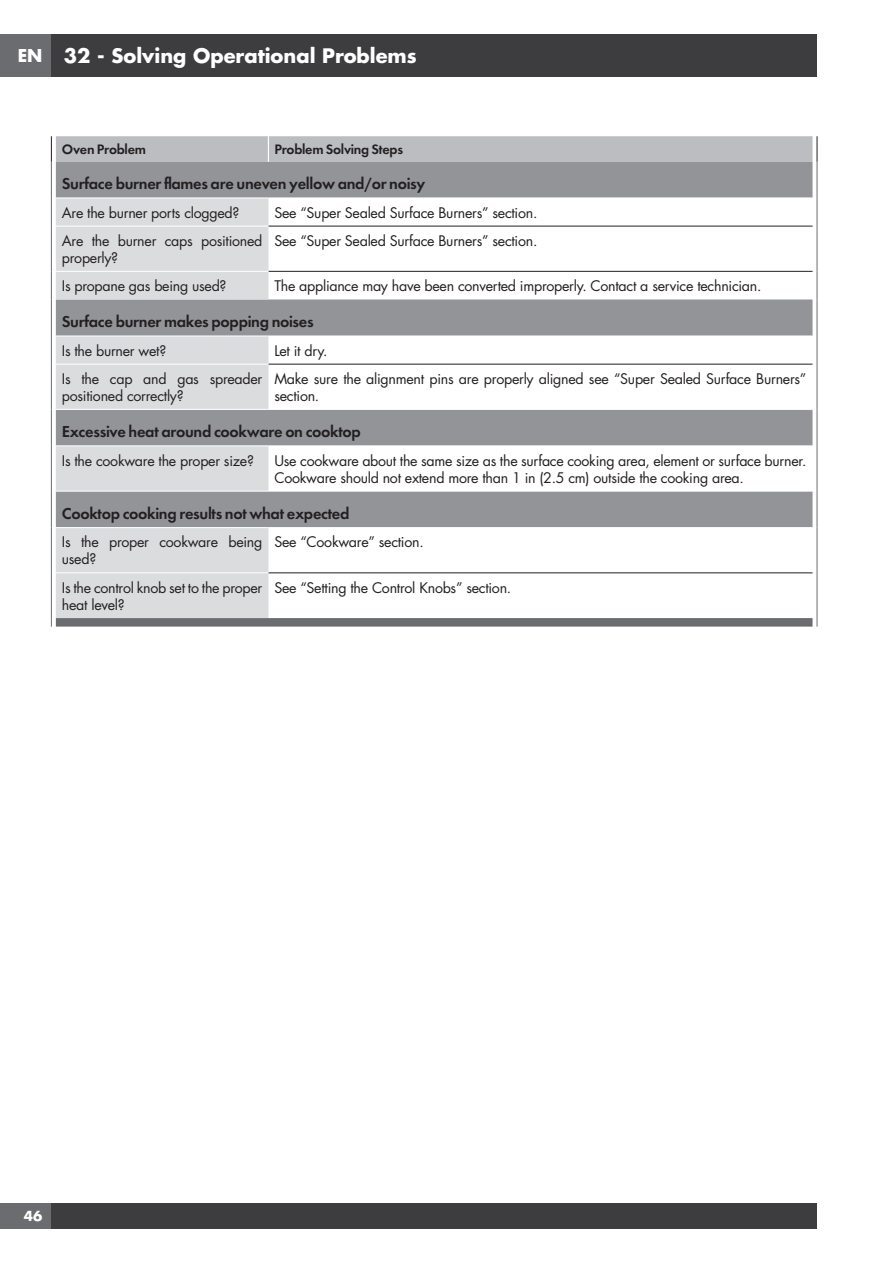
<style>
.page{position:relative;width:893px;height:1263px;background:#fff}
.page>*{position:absolute;margin:0;border:0;box-sizing:border-box;transform-origin:0 0}
.t1{font:700 19.5px "Futura";color:#fff}
.t2{font:700 17.25px "Futura";color:#fff}
.t3{font:16.5px "Futura Dem Bld";letter-spacing:-.02em;color:#231f20}
.t4{font:14.25px/17.1px "Futura";letter-spacing:-.02em;color:#231f20}
.t5{font:14.25px "Futura Dem Bld";letter-spacing:-.02em;color:#231f20}
.t6{font:700 13.5px "Futura";color:#fff}
</style>
<div class="page">
<div style="left:0;top:34px;width:51px;height:43px;background:#6b6c6f"></div>
<div style="left:51px;top:34px;width:765px;height:43px;background:#3d3c3e"></div>
<div style="left:0;top:1203px;width:51px;height:26px;background:#6b6c6f"></div>
<div style="left:51px;top:1203px;width:765px;height:26px;background:#3d3c3e"></div>
<svg style="left:56px;top:162px;width:756px;height:365px"></svg>
<svg style="left:56px;top:199px;width:212px;height:419px;background:#c8c9cb"></svg>
<hr style="left:51px;top:162px;width:1px;height:36px;background:#6b6c6f">
<hr style="left:817px;top:162px;width:1px;height:36px;background:#6b6c6f">
<svg style="left:51px;top:198px;width:1px;height:28px"></svg>
<svg style="left:817px;top:198px;width:1px;height:28px"></svg>
<hr style="left:51px;top:226px;width:1px;height:45px;background:#6b6c6f">
<hr style="left:817px;top:226px;width:1px;height:45px;background:#6b6c6f">
<svg style="left:51px;top:271px;width:1px;height:28px"></svg>
<svg style="left:817px;top:271px;width:1px;height:28px"></svg>
<hr style="left:51px;top:299px;width:1px;height:37px;background:#6b6c6f">
<hr style="left:817px;top:299px;width:1px;height:37px;background:#6b6c6f">
<svg style="left:51px;top:336px;width:1px;height:28px"></svg>
<svg style="left:817px;top:336px;width:1px;height:28px"></svg>
<hr style="left:51px;top:364px;width:1px;height:45px;background:#6b6c6f">
<hr style="left:817px;top:364px;width:1px;height:45px;background:#6b6c6f">
<hr style="left:51px;top:409px;width:1px;height:37px;background:#6b6c6f">
<hr style="left:817px;top:409px;width:1px;height:37px;background:#6b6c6f">
<hr style="left:51px;top:446px;width:1px;height:45px;background:#6b6c6f">
<hr style="left:817px;top:446px;width:1px;height:45px;background:#6b6c6f">
<hr style="left:51px;top:491px;width:1px;height:37px;background:#6b6c6f">
<hr style="left:817px;top:491px;width:1px;height:37px;background:#6b6c6f">
<hr style="left:51px;top:528px;width:1px;height:45px;background:#6b6c6f">
<hr style="left:817px;top:528px;width:1px;height:45px;background:#6b6c6f">
<hr style="left:51px;top:573px;width:1px;height:45px;background:#6b6c6f">
<hr style="left:817px;top:573px;width:1px;height:45px;background:#6b6c6f">
<svg style="left:51px;top:618px;width:767px;height:9px;background:#747578"></svg>
<hr style="left:268px;top:226px;width:544px;height:1px;background:#231f20">
<hr style="left:268px;top:271px;width:544px;height:1px;background:#231f20">
<hr style="left:268px;top:364px;width:544px;height:1px;background:#231f20">
<hr style="left:268px;top:573px;width:544px;height:1px;background:#231f20">
<div style="left:51px;top:136px;width:767px;height:26px;background:#bbbdc0"></div>
<hr style="left:268px;top:198px;width:544px;height:1px;background:#fff">
<hr style="left:56px;top:198px;width:212px;height:1px;background:#fff">
<hr style="left:56px;top:226px;width:212px;height:1px;background:#fff">
<hr style="left:56px;top:271px;width:212px;height:1px;background:#fff">
<hr style="left:56px;top:364px;width:212px;height:1px;background:#fff">
<hr style="left:56px;top:409px;width:756px;height:1px;background:#fff">
<hr style="left:268px;top:446px;width:544px;height:1px;background:#fff">
<hr style="left:56px;top:446px;width:212px;height:1px;background:#fff">
<hr style="left:56px;top:491px;width:756px;height:1px;background:#fff">
<hr style="left:56px;top:527px;width:212px;height:1px;background:#fff">
<hr style="left:56px;top:573px;width:212px;height:1px;background:#fff">
<hr style="left:56px;top:336px;width:756px;height:1px;background:#fff">
<p class="t2" style="left:18px;top:48px;width:26px">EN</p>
<h1 class="t1" style="left:64px;top:47px;width:355px">32 - Solving Operational Problems</h1>
<p class="t5" style="left:62px;top:143px;width:86px">Oven Problem</p>
<p class="t5" style="left:274px;top:143px;width:130px">Problem Solving Steps</p>
<p class="t3" style="left:62px;top:177px;width:365px">Surface burner flames are uneven yellow and/or noisy</p>
<p class="t4" style="left:62px;top:205px;width:179px">Are the burner ports clogged?</p>
<p class="t4" style="left:274px;top:205px;width:264px">See “Super Sealed Surface Burners” section.</p>
<p class="t4" style="left:62px;top:233px;width:202px">Are the burner caps positioned properly?</p>
<p class="t4" style="left:274px;top:233px;width:264px">See “Super Sealed Surface Burners” section.</p>
<p class="t4" style="left:62px;top:278px;width:166px">Is propane gas being used?</p>
<p class="t4" style="left:274px;top:278px;width:489px">The appliance may have been converted improperly. Contact a service technician.</p>
<p class="t3" style="left:62px;top:315px;width:253px">Surface burner makes popping noises</p>
<p class="t4" style="left:62px;top:343px;width:106px">Is the burner wet?</p>
<p class="t4" style="left:274px;top:343px;width:55px">Let it dry.</p>
<p class="t4" style="left:62px;top:371px;width:202px">Is the cap and gas spreader positioned correctly?</p>
<p class="t4" style="left:274px;top:371px;width:533px">Make sure the alignment pins are properly aligned see “Super Sealed Surface Burners” section.</p>
<p class="t3" style="left:62px;top:424px;width:300px">Excessive heat around cookware on cooktop</p>
<p class="t4" style="left:62px;top:453px;width:194px">Is the cookware the proper size?</p>
<p class="t4" style="left:274px;top:453px;width:534px">Use cookware about the same size as the surface cooking area, element or surface burner.<br>Cookware should not extend more than 1 in (2.5 cm) outside the cooking area.</p>
<p class="t3" style="left:62px;top:506px;width:289px">Cooktop cooking results not what expected</p>
<p class="t4" style="left:62px;top:535px;width:202px">Is the proper cookware being used?</p>
<p class="t4" style="left:274px;top:535px;width:151px">See “Cookware” section.</p>
<p class="t4" style="left:62px;top:580px;width:202px">Is the control knob set to the proper heat level?</p>
<p class="t4" style="left:274px;top:580px;width:238px">See “Setting the Control Knobs” section.</p>
<p class="t6" style="left:24px;top:1210px;width:20px">46</p>
</div>
